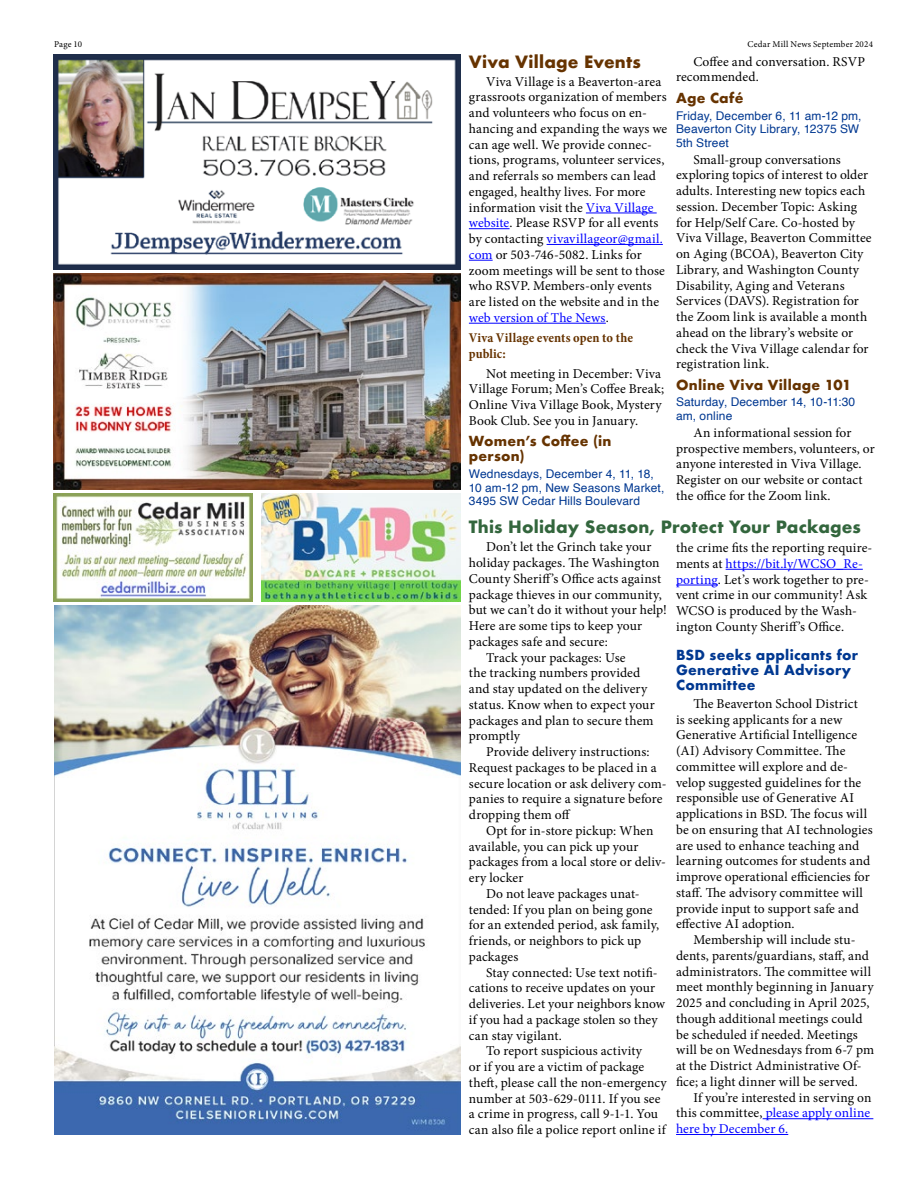
<style>
.page{position:relative;width:918px;height:1188px;background:#fff}
.page>*{position:absolute;margin:0;border:0;box-sizing:border-box;transform-origin:0 0}
.headgreen_2{font:700 16.5px "Futura";letter-spacing:.01em;color:#33663d}
.headbrown_2{font:700 16.5px "Futura";letter-spacing:.015em;color:#630}
._1Body_text{font:13.5px/15.8px "Minion Pro";letter-spacing:.01em;color:#000}
.headbrown_3{font:700 13.5px/15px "Futura";letter-spacing:.02em;color:#630}
.headblue_3{font:700 13.5px/15px "Futura";letter-spacing:.02em;color:#003891}
.subheadbrown{font:700 condensed 13.5px/15.8px "Minion Pro";letter-spacing:.005em;color:#630}
.dates{font:12px/13.5px "Helvetica";letter-spacing:.01em;color:#003891}
.t1{font:9px "Minion Pro";letter-spacing:.025em;color:#000}
.s1{color:#00f}
</style>
<div class="page">
<img style="left:54px;top:54px;width:406px;height:216px">
<img style="left:54px;top:274px;width:406px;height:216px">
<img style="left:54px;top:605px;width:406px;height:530px">
<img style="left:54px;top:494px;width:199px;height:108px">
<img style="left:261px;top:494px;width:199px;height:108px">
<hr style="left:586px;top:213px;width:71px;height:1px;background:#00f">
<hr style="left:469px;top:228px;width:41px;height:1px;background:#00f">
<hr style="left:547px;top:244px;width:116px;height:1px;background:#00f">
<svg style="left:469px;top:260px;width:24px;height:1px"></svg>
<hr style="left:469px;top:323px;width:137px;height:1px;background:#00f">
<hr style="left:726px;top:569px;width:137px;height:1px;background:#00f">
<hr style="left:676px;top:585px;width:42px;height:1px;background:#00f">
<hr style="left:763px;top:1118px;width:110px;height:1px;background:#00f">
<hr style="left:676px;top:1134px;width:112px;height:1px;background:#00f">
<p class="t1" style="left:54px;top:38px;width:30px">Page 10</p>
<p class="t1" style="left:747px;top:38px;width:127px">Cedar Mill News September 2024</p>
<p class="headbrown_2" style="left:469px;top:50px;width:173px">Viva Village Events</p>
<p class="_1Body_text" style="left:469px;top:73px;width:200px;text-indent:17px">Viva Village is a Beaverton-area grassroots organization of members and volunteers who focus on en&shy;hancing and expanding the ways we can age well. We provide connec&shy;tions, programs, volunteer services, and referrals so members can lead engaged, healthy lives. For more information visit the <span class="s1">Viva Village website</span>. Please RSVP for all events by contacting <span class="s1">vivavillageor@gmail. com</span> or 503-746-5082. Links for zoom meetings will be sent to those who RSVP. Members-only events are listed on the website and in the <span class="s1">web version of The News</span>.</p>
<p class="subheadbrown" style="left:469px;top:330px;width:166px">Viva Village events open to the public:</p>
<p class="_1Body_text" style="left:469px;top:366px;width:197px;text-indent:17px">Not meeting in December: Viva<br>Village Forum; Men’s Coffee Break;<br>Online Viva Village Book, Mystery<br>Book Club. See you in January.</p>
<p class="headbrown_3" style="left:469px;top:434px;width:144px">Women’s Coffee (in person)</p>
<p class="dates" style="left:469px;top:468px;width:197px">Wednesdays, December 4, 11, 18,<br>10 am-12 pm, New Seasons Market,<br>3495 SW Cedar Hills Boulevard</p>
<p class="_1Body_text" style="left:676px;top:54px;width:191px;text-indent:17px">Coffee and conversation. RSVP recommended.</p>
<p class="headbrown_3" style="left:676px;top:90px;width:69px">Age Café</p>
<p class="dates" style="left:676px;top:109px;width:187px">Friday, December 6, 11 am-12 pm,<br>Beaverton City Library, 12375 SW<br>5th Street</p>
<p class="_1Body_text" style="left:676px;top:151px;width:197px;text-indent:17px">Small-group conversations exploring topics of interest to older adults. Interesting new topics each session. December Topic: Asking for Help/Self Care. Co-hosted by<br>Viva Village, Beaverton Committee on Aging (BCOA), Beaverton City<br>Library, and Washington County<br>Disability, Aging and Veterans<br>Services (DAVS). Registration for the Zoom link is available a month ahead on the library’s website or check the Viva Village calendar for registration link.</p>
<p class="headbrown_3" style="left:676px;top:377px;width:177px">Online Viva Village 101</p>
<p class="dates" style="left:676px;top:396px;width:181px">Saturday, December 14, 10-11:30 am, online</p>
<p class="_1Body_text" style="left:676px;top:425px;width:200px;text-indent:17px">An informational session for prospective members, volunteers, or anyone interested in Viva Village.<br>Register on our website or contact the office for the Zoom link.</p>
<p class="headgreen_2" style="left:469px;top:515px;width:393px">This Holiday Season, Protect Your Packages</p>
<p class="_1Body_text" style="left:469px;top:539px;width:200px;text-indent:17px">Don’t let the Grinch take your holiday packages. The Washington<br>County Sheriff’s Office acts against package thieves in our community, but we can’t do it without your help!<br>Here are some tips to keep your packages safe and secure:</p>
<p class="_1Body_text" style="left:469px;top:650px;width:187px;text-indent:17px">Track your packages: Use<br>the tracking numbers provided and stay updated on the delivery status. Know when to expect your packages and plan to secure them promptly</p>
<p class="_1Body_text" style="left:469px;top:744px;width:199px;text-indent:17px">Provide delivery instructions:<br>Request packages to be placed in a secure location or ask delivery com&shy;panies to require a signature before dropping them off</p>
<p class="_1Body_text" style="left:469px;top:823px;width:199px;text-indent:17px">Opt for in-store pickup: When available, you can pick up your packages from a local store or deliv&shy;ery locker</p>
<p class="_1Body_text" style="left:469px;top:886px;width:192px;text-indent:17px">Do not leave packages unat&shy;tended: If you plan on being gone for an extended period, ask family, friends, or neighbors to pick up packages</p>
<p class="_1Body_text" style="left:469px;top:965px;width:198px;text-indent:17px">Stay connected: Use text notifi&shy;cations to receive updates on your deliveries. Let your neighbors know if you had a package stolen so they can stay vigilant.</p>
<p class="_1Body_text" style="left:469px;top:1043px;width:199px;text-indent:17px">To report suspicious activity<br>or if you are a victim of package theft, please call the non-emergency number at 503-629-0111. If you see a crime in progress, call 9-1-1. You can also file a police report online if</p>
<p class="_1Body_text" style="left:676px;top:540px;width:198px">the crime fits the reporting require&shy;ments at <span class="s1">https://bit.ly/WCSO_Re&shy;porting</span>. Let’s work together to pre&shy;vent crime in our community! Ask WCSO is produced by the Wash&shy;ington County Sheriff’s Office.</p>
<p class="headblue_3" style="left:676px;top:647px;width:184px">BSD seeks applicants for<br>Generative AI Advisory<br>Committee</p>
<p class="_1Body_text" style="left:676px;top:696px;width:198px;text-indent:17px">The Beaverton School District<br>is seeking applicants for a new Generative Artificial Intelligence (AI) Advisory Committee. The committee will explore and de&shy;velop suggested guidelines for the responsible use of Generative AI applications in BSD. The focus will be on ensuring that AI technologies are used to enhance teaching and learning outcomes for students and improve operational efficiencies for staff. The advisory committee will provide input to support safe and effective AI adoption.</p>
<p class="_1Body_text" style="left:676px;top:932px;width:200px;text-indent:17px">Membership will include stu&shy;dents, parents/guardians, staff, and administrators. The committee will meet monthly beginning in January 2025 and concluding in April 2025, though additional meetings could be scheduled if needed. Meetings will be on Wednesdays from 6-7 pm at the District Administrative Of&shy;fice; a light dinner will be served.</p>
<p class="_1Body_text" style="left:676px;top:1090px;width:197px;text-align:justify;text-indent:17px">If you’re interested in serving on this committee, <span class="s1">please apply online here by December 6.</span></p>
</div>
